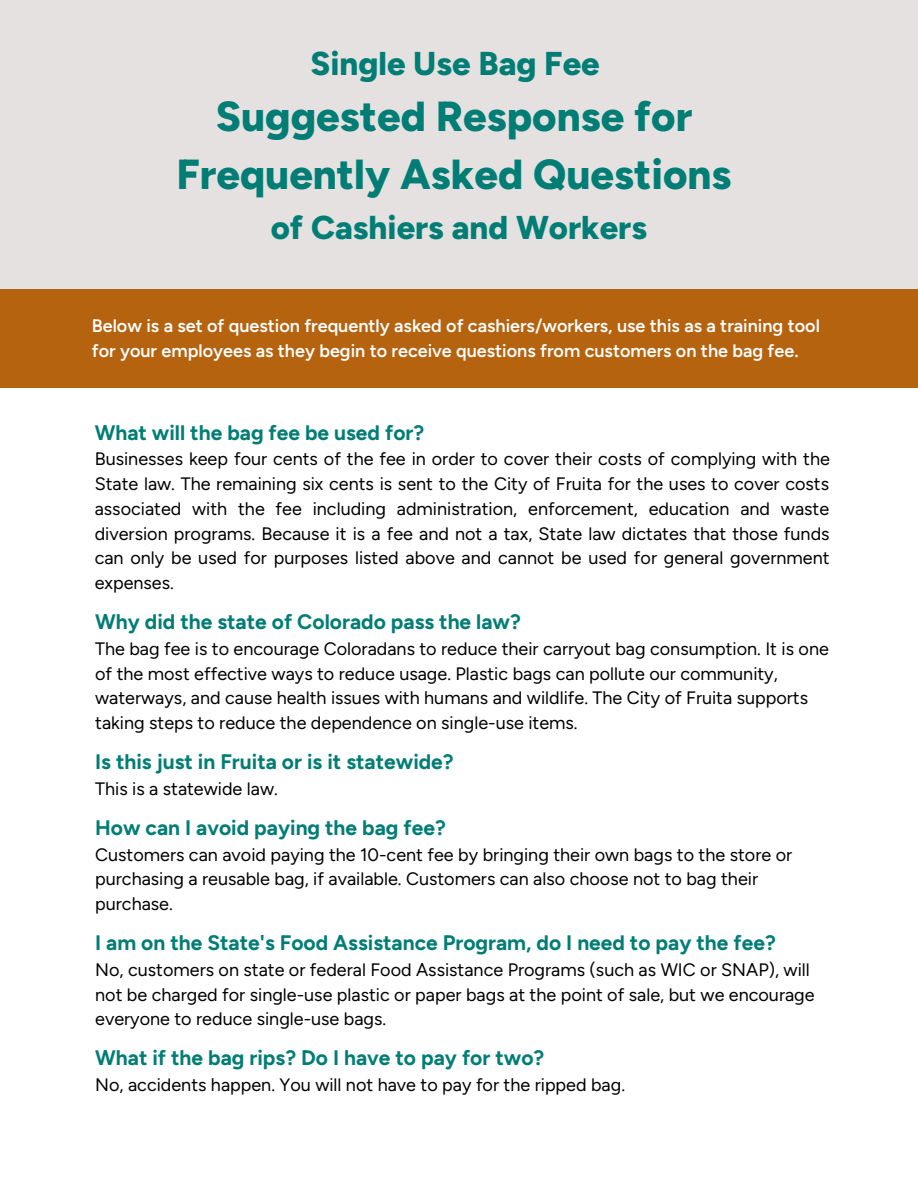
<style>
.page{position:relative;width:918px;height:1188px;background:#fff}
.page>*{position:absolute;margin:0;border:0;box-sizing:border-box;transform-origin:0 0}
.t1{font:800 42px/58.5px "Figtree";color:#007d75;text-align:center}
.t2{font:800 33px "Figtree";color:#007d75}
.t3{font:700 21px "Figtree";color:#007d75}
.t4{font:18px/24.8px "Figtree";color:#000}
.t5{font:600 18px/24.8px "Figtree";color:#fff}
</style>
<div class="page">
<div style="left:0;top:0;width:918px;height:289px;background:#e5e1e0"></div>
<div style="left:0;top:289px;width:918px;height:99px;background:#b5630f"></div>
<h2 class="t2" style="left:311px;top:44px;width:291px">Single Use Bag Fee</h2>
<h1 class="t1" style="left:176px;top:87px;width:557px">Suggested Response for<br>Frequently Asked Questions</h1>
<h2 class="t2" style="left:271px;top:207px;width:378px">of Cashiers and Workers</h2>
<p class="t5" style="left:92px;top:313px;width:730px">Below is a set of question frequently asked of cashiers/workers, use this as a training tool for your employees as they begin to receive questions from customers on the bag fee.</p>
<p class="t3" style="left:95px;top:420px;width:331px">What will the bag fee be used for?</p>
<p class="t4" style="left:95px;top:447px;width:737px;text-align:justify">Businesses keep four cents of the fee in order to cover their costs of complying with the State law. The remaining six cents is sent to the City of Fruita for the uses to cover costs associated with the fee including administration, enforcement, education and waste diversion programs. Because it is a fee and not a tax, State law dictates that those funds can only be used for purposes listed above and cannot be used for general government expenses.</p>
<p class="t3" style="left:95px;top:609px;width:427px">Why did the state of Colorado pass the law?</p>
<p class="t4" style="left:95px;top:636px;width:735px">The bag fee is to encourage Coloradans to reduce their carryout bag consumption. It is one of the most effective ways to reduce usage. Plastic bags can pollute our community, waterways, and cause health issues with humans and wildlife. The City of Fruita supports taking steps to reduce the dependence on single-use items.</p>
<p class="t3" style="left:95px;top:749px;width:360px">Is this just in Fruita or is it statewide?</p>
<p class="t4" style="left:95px;top:776px;width:184px">This is a statewide law.</p>
<p class="t3" style="left:95px;top:815px;width:352px">How can I avoid paying the bag fee?</p>
<p class="t4" style="left:95px;top:842px;width:699px">Customers can avoid paying the 10-cent fee by bringing their own bags to the store or purchasing a reusable bag, if available. Customers can also choose not to bag their purchase.</p>
<p class="t3" style="left:95px;top:930px;width:682px">I am on the State's Food Assistance Program, do I need to pay the fee?</p>
<p class="t4" style="left:95px;top:957px;width:721px">No, customers on state or federal Food Assistance Programs (such as WIC or SNAP), will not be charged for single-use plastic or paper bags at the point of sale, but we encourage everyone to reduce single-use bags.</p>
<p class="t3" style="left:95px;top:1045px;width:451px">What if the bag rips? Do I have to pay for two?</p>
<p class="t4" style="left:95px;top:1073px;width:531px">No, accidents happen. You will not have to pay for the ripped bag.</p>
</div>
